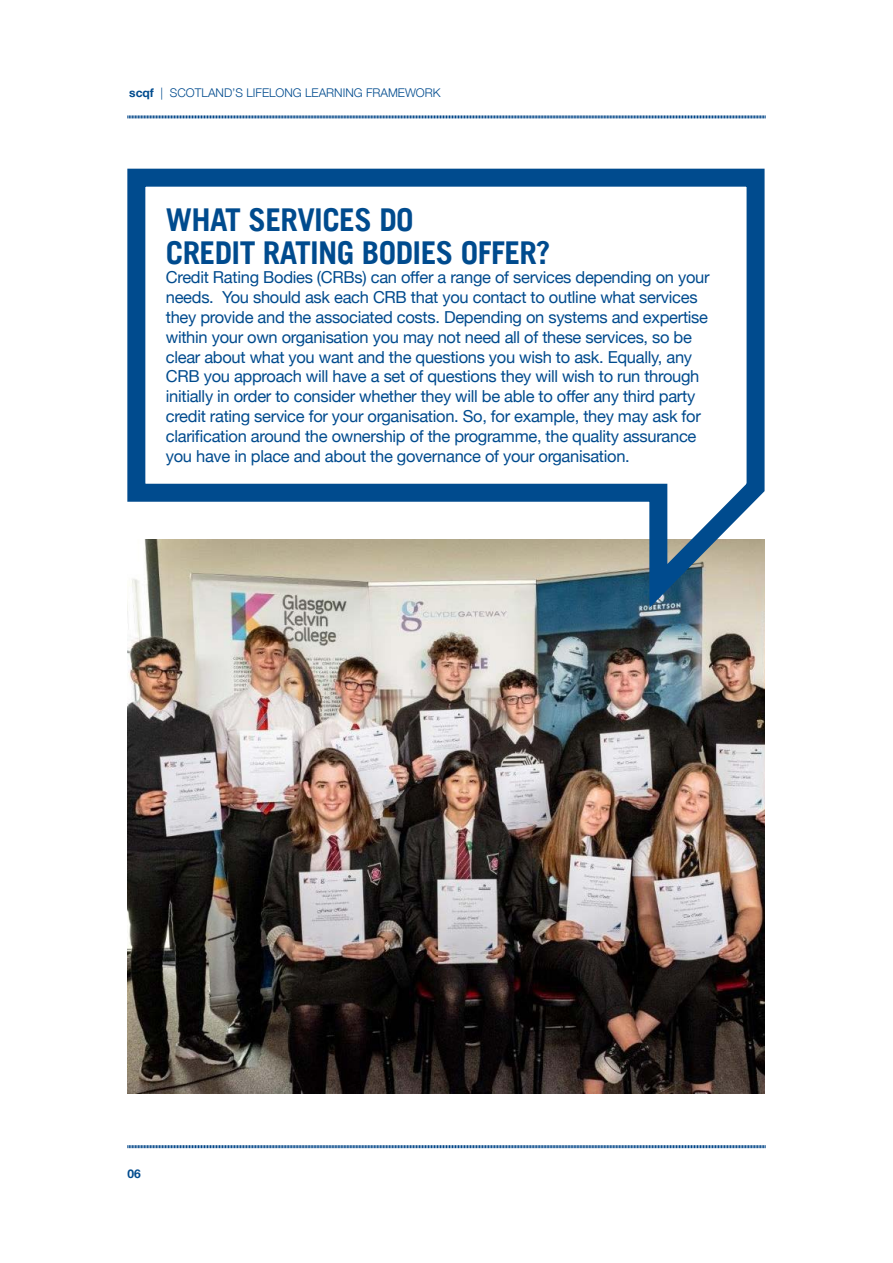
<style>
.page{position:relative;width:893px;height:1263px;background:#fff}
.page>*{position:absolute;margin:0;border:0;box-sizing:border-box;transform-origin:0 0}
.t1{font:700 31.5px "Trade Gothic LT";letter-spacing:-.02em;color:#004b8e}
.Normal__Web{font:16.5px/19.8px "Helvetica Neue";letter-spacing:-.02em;color:#004b8e}
.t2{font:300 12px "Helvetica Neue";color:#004b8e}
.t3{font:700 12px "Helvetica Neue";color:#004b8e}
.s1{font-weight:700}
</style>
<div class="page">
<img style="left:128px;top:630px;width:636px;height:463px">
<svg style="left:127px;top:115px;width:639px;height:4px;background:#7fa1c2"></svg>
<svg style="left:127px;top:1145px;width:639px;height:4px;background:#7fa1c2"></svg>
<svg style="left:127px;top:168px;width:638px;height:462px"></svg>
<p class="t2" style="left:129px;top:83px;width:313px"><span class="s1">scqf</span> | SCOTLAND’S LIFELONG LEARNING FRAMEWORK</p>
<p class="t1" style="left:166px;top:200px;width:249px">WHAT SERVICES DO</p>
<p class="t1" style="left:166px;top:233px;width:386px">CREDIT RATING BODIES OFFER?</p>
<p class="Normal__Web" style="left:166px;top:269px;width:545px">Credit Rating Bodies (CRBs) can offer a range of services depending on your needs. You should ask each CRB that you contact to outline what services they provide and the associated costs. Depending on systems and expertise within your own organisation you may not need all of these services, so be clear about what you want and the questions you wish to ask. Equally, any CRB you approach will have a set of questions they will wish to run through initially in order to consider whether they will be able to offer any third party credit rating service for your organisation. So, for example, they may ask for clarification around the ownership of the programme, the quality assurance you have in place and about the governance of your organisation.</p>
<p class="t3" style="left:128px;top:1164px;width:15px">06</p>
</div>
